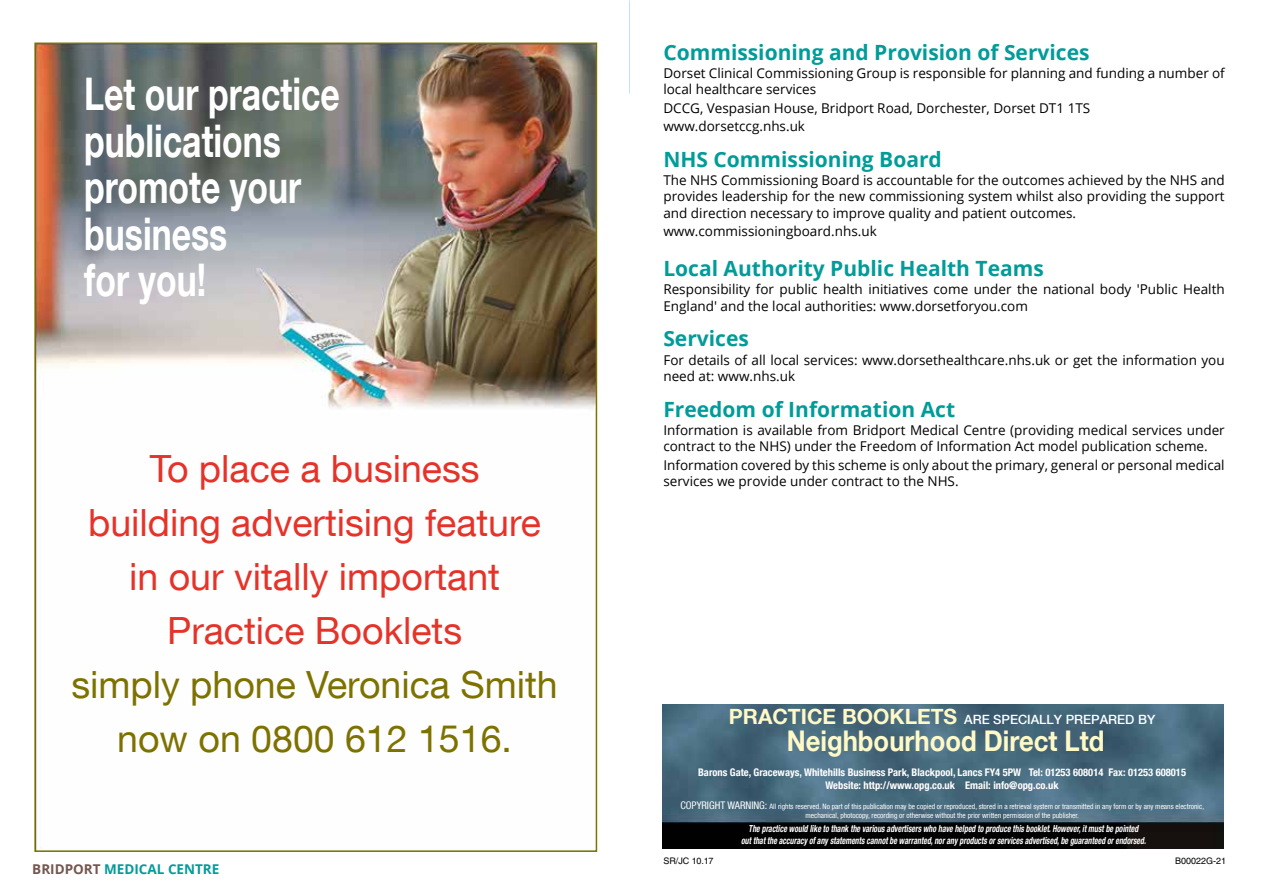
<style>
.page{position:relative;width:1263px;height:893px;background:#fff}
.page>*{position:absolute;margin:0;border:0;box-sizing:border-box;transform-origin:0 0}
.t1{font:700 45px/46.5px "Helvetica Neue LT Com";color:#fff;scale:.75 1}
.t2{font:37.5px/54px "Helvetica Neue LT Com";color:#e63329;text-align:center}
.t3{font:37.5px/54px "Helvetica Neue LT Com";color:#7d7200;text-align:center}
.t4{font:700 28.5px "Helvetica Neue LT Com";color:#fff9c7;scale:.9 1}
.t5{font:700 21px "Open Sans";color:#009c99}
.t6{font:13.5px/16.2px "Open Sans";color:#000}
.t7{font:700 13.5px "Open Sans";color:#009c99}
.t8{font:500 12.75px "Helvetica Neue LT Com";color:#fff}
.t9{font:700 condensed 10.5px/12.6px "Helvetica Neue LT Com";color:#fff;text-align:center}
.t10{font:italic 700 condensed 9.75px/11.2px "Helvetica Neue LT Com";color:#fff;text-align:center;scale:.8 1}
.t11{font:9px "Helvetica LT Std";color:#000}
.t12{font:condensed 7.5px/9px "Helvetica Neue LT Com";color:#fff;text-align:center}
.s1{color:#73574f}
.s2{font-weight:700;font-size:21px;color:#fff9c7}
.s3{font-size:10.5px}
</style>
<div class="page">
<img style="left:37px;top:46px;width:557px;height:363px">
<img style="left:662px;top:704px;width:561px;height:145px">
<h1 class="t1" style="left:84px;top:70px;width:342px">Let our practice publications promote your business<br>for you!</h1>
<h2 class="t2" style="left:88px;top:441px;width:454px">To place a business building advertising feature in our vitally important<br>Practice Booklets</h2>
<h2 class="t3" style="left:71px;top:657px;width:488px">simply phone Veronica Smith now on 0800 612 1516.</h2>
<p class="t7" style="left:32px;top:859px;width:189px"><span class="s1">BRIDPORT</span> MEDICAL CENTRE</p>
<h3 class="t5" style="left:663px;top:37px;width:428px">Commissioning and Provision of Services</h3>
<p class="t6" style="left:663px;top:65px;width:563px">Dorset Clinical Commissioning Group is responsible for planning and funding a number of local healthcare services</p>
<p class="t6" style="left:663px;top:98px;width:428px;line-height:18.3px">DCCG, Vespasian House, Bridport Road, Dorchester, Dorset DT1 1TS www.dorsetccg.nhs.uk</p>
<h3 class="t5" style="left:663px;top:144px;width:280px">NHS Commissioning Board</h3>
<p class="t6" style="left:663px;top:172px;width:563px;text-align:justify">The NHS Commissioning Board is accountable for the outcomes achieved by the NHS and provides leadership for the new commissioning system whilst also providing the support and direction necessary to improve quality and patient outcomes.</p>
<p class="t6" style="left:663px;top:223px;width:215px">www.commissioningboard.nhs.uk</p>
<h3 class="t5" style="left:663px;top:254px;width:382px">Local Authority Public Health Teams</h3>
<p class="t6" style="left:663px;top:281px;width:563px">Responsibility for public health initiatives come under the national body 'Public Health<br>England' and the local authorities: www.dorsetforyou.com</p>
<h3 class="t5" style="left:663px;top:324px;width:87px">Services</h3>
<p class="t6" style="left:663px;top:351px;width:563px">For details of all local services: www.dorsethealthcare.nhs.uk or get the information you need at: www.nhs.uk</p>
<h3 class="t5" style="left:663px;top:394px;width:293px">Freedom of Information Act</h3>
<p class="t6" style="left:663px;top:422px;width:563px">Information is available from Bridport Medical Centre (providing medical services under contract to the NHS) under the Freedom of Information Act model publication scheme.</p>
<p class="t6" style="left:663px;top:456px;width:563px">Information covered by this scheme is only about the primary, general or personal medical services we provide under contract to the NHS.</p>
<p class="t8" style="left:729px;top:712px;width:428px"><span class="s2">PRACTICE BOOKLETS</span> ARE SPECIALLY PREPARED BY</p>
<h3 class="t4" style="left:787px;top:723px;width:355px">Neighbourhood Direct Ltd</h3>
<p class="t9" style="left:698px;top:766px;width:489px">Barons Gate, Graceways, Whitehills Business Park, Blackpool, Lancs FY4 5PW Tel: 01253 608014 Fax: 01253 608015<br>Website: http://www.opg.co.uk Email: info@opg.co.uk</p>
<p class="t12" style="left:680px;top:802px;width:525px"><span class="s3">COPYRIGHT WARNING:</span> All rights reserved. No part of this publication may be copied or reproduced, stored in a retrieval system or transmitted in any form or by any means electronic, mechanical, photocopy, recording or otherwise without the prior written permission of the publisher.</p>
<p class="t10" style="left:741px;top:823px;width:507px">The practice would like to thank the various advertisers who have helped to produce this booklet. However, it must be pointed<br>out that the accuracy of any statements cannot be warranted, nor any products or services advertised, be guaranteed or endorsed.</p>
<p class="t11" style="left:663px;top:855px;width:52px">SR/JC 10.17</p>
<p class="t11" style="left:1175px;top:856px;width:53px">B00022G-21</p>
</div>
